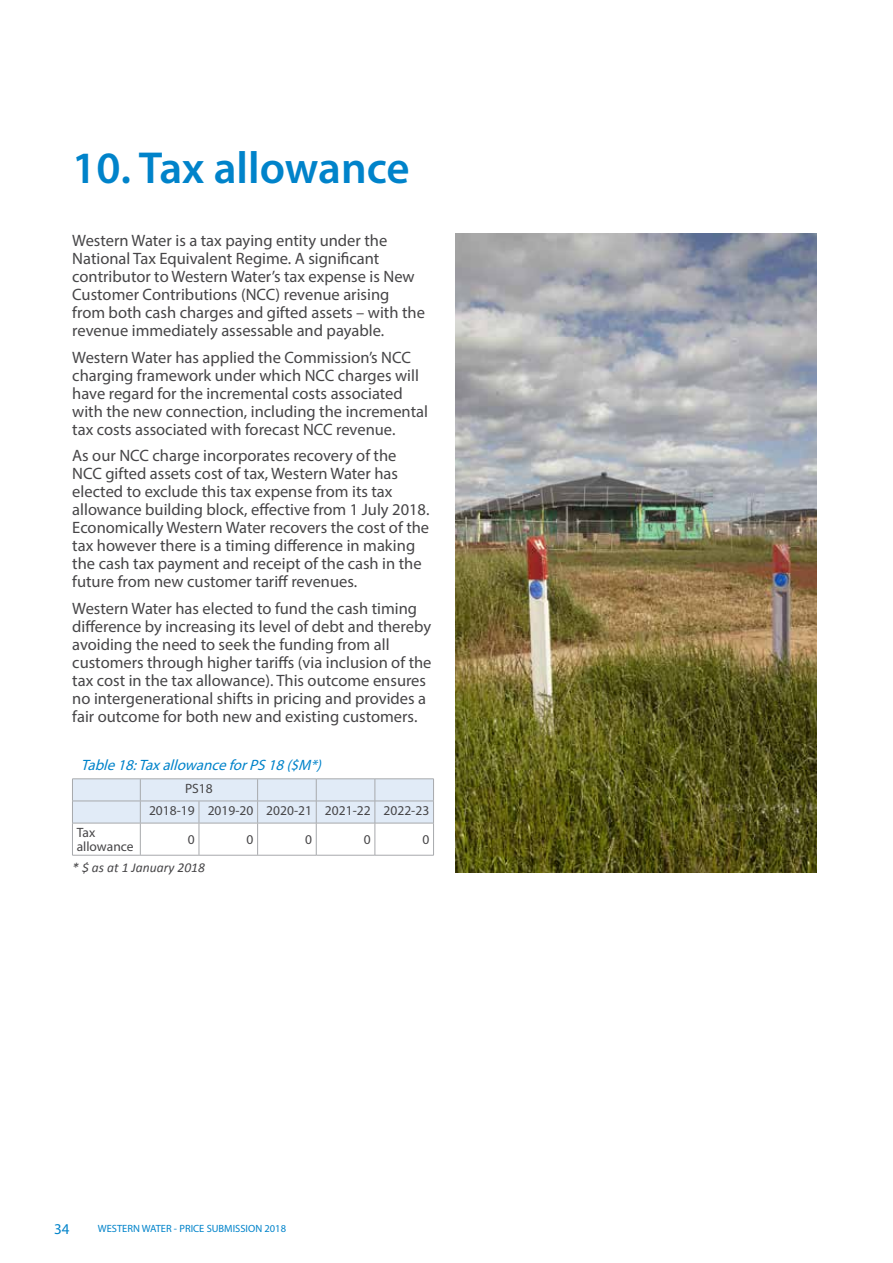
<style>
.page{position:relative;width:893px;height:1263px;background:#fff}
.page>*{position:absolute;margin:0;border:0;box-sizing:border-box;transform-origin:0 0}
.t1{font:600 45px "Myriad Pro";color:#0083ca}
.t2{font:16.5px/18px "Myriad Pro";color:#464547}
.t3{font:italic 15px "Myriad Pro";color:#0083ca}
.t4{font:15px "Myriad Pro";color:#0083ca}
.t5{font:13.5px/22.2px "Myriad Pro";color:#464547}
.t6{font:italic 13.5px "Calibri";color:#464547}
.t7{font:10.5px "Myriad Pro";color:#0083ca}
</style>
<div class="page">
<hr style="left:140px;top:778px;width:59px;height:1px;background:#a7a9ac">
<hr style="left:199px;top:778px;width:59px;height:1px;background:#a7a9ac">
<hr style="left:140px;top:823px;width:59px;height:1px;background:#a7a9ac">
<hr style="left:140px;top:823px;width:1px;height:32px;background:#a7a9ac">
<hr style="left:199px;top:823px;width:59px;height:1px;background:#a7a9ac">
<hr style="left:199px;top:823px;width:1px;height:32px;background:#a7a9ac">
<hr style="left:257px;top:823px;width:1px;height:32px;background:#a7a9ac">
<hr style="left:140px;top:855px;width:59px;height:1px;background:#a7a9ac">
<hr style="left:199px;top:855px;width:59px;height:1px;background:#a7a9ac">
<hr style="left:72px;top:778px;width:68px;height:1px;background:#a7a9ac">
<hr style="left:258px;top:778px;width:58px;height:1px;background:#a7a9ac">
<hr style="left:316px;top:778px;width:59px;height:1px;background:#a7a9ac">
<hr style="left:375px;top:778px;width:59px;height:1px;background:#a7a9ac">
<hr style="left:72px;top:823px;width:68px;height:1px;background:#a7a9ac">
<hr style="left:72px;top:823px;width:1px;height:32px;background:#a7a9ac">
<hr style="left:258px;top:823px;width:58px;height:1px;background:#a7a9ac">
<hr style="left:316px;top:823px;width:59px;height:1px;background:#a7a9ac">
<hr style="left:375px;top:823px;width:59px;height:1px;background:#a7a9ac">
<hr style="left:375px;top:823px;width:1px;height:32px;background:#a7a9ac">
<hr style="left:433px;top:823px;width:1px;height:32px;background:#a7a9ac">
<hr style="left:72px;top:855px;width:68px;height:1px;background:#a7a9ac">
<hr style="left:258px;top:855px;width:58px;height:1px;background:#a7a9ac">
<hr style="left:316px;top:855px;width:59px;height:1px;background:#a7a9ac">
<hr style="left:375px;top:855px;width:59px;height:1px;background:#a7a9ac">
<svg style="left:72px;top:779px;width:362px;height:44px;background:#dde7f2"></svg>
<hr style="left:316px;top:823px;width:1px;height:32px;background:#a7a9ac">
<img style="left:455px;top:234px;width:361px;height:638px">
<h1 class="t1" style="left:72px;top:139px;width:339px">10. Tax allowance</h1>
<p class="t2" style="left:72px;top:231px;width:354px">Western Water is a tax paying entity under the National Tax Equivalent Regime. A significant contributor to Western Water’s tax expense is New Customer Contributions (NCC) revenue arising from both cash charges and gifted assets – with the revenue immediately assessable and payable.</p>
<p class="t2" style="left:72px;top:348px;width:357px">Western Water has applied the Commission’s NCC charging framework under which NCC charges will have regard for the incremental costs associated with the new connection, including the incremental tax costs associated with forecast NCC revenue.</p>
<p class="t2" style="left:72px;top:446px;width:359px">As our NCC charge incorporates recovery of the NCC gifted assets cost of tax, Western Water has elected to exclude this tax expense from its tax allowance building block, effective from 1 July 2018.<br>Economically Western Water recovers the cost of the tax however there is a timing difference in making the cash tax payment and receipt of the cash in the future from new customer tariff revenues.</p>
<p class="t2" style="left:72px;top:599px;width:361px">Western Water has elected to fund the cash timing difference by increasing its level of debt and thereby avoiding the need to seek the funding from all customers through higher tariffs (via inclusion of the tax cost in the tax allowance). This outcome ensures no intergenerational shifts in pricing and provides a fair outcome for both new and existing customers.</p>
<p class="t3" style="left:81px;top:756px;width:246px">Table18:TaxallowanceforPS18($M*)</p>
<p class="t5" style="left:149px;top:777px;width:282px;text-indent:36px">PS18<br>2018-19 2019-20 2020-21 2021-22 2022-23</p>
<p class="t5" style="left:77px;top:826px;width:58px;line-height:13.5px">Tax allowance</p>
<p class="t5" style="left:188px;top:828px;width:8px">0</p>
<p class="t5" style="left:246px;top:828px;width:8px">0</p>
<p class="t5" style="left:305px;top:828px;width:8px">0</p>
<p class="t5" style="left:364px;top:828px;width:8px">0</p>
<p class="t5" style="left:422px;top:828px;width:8px">0</p>
<p class="t6" style="left:72px;top:858px;width:134px">* $ as at 1 January 2018</p>
<p class="t4" style="left:54px;top:1220px;width:17px">34</p>
<p class="t7" style="left:98px;top:1222px;width:190px">WESTERN WATER - PRICE SUBMISSION 2018</p>
</div>
